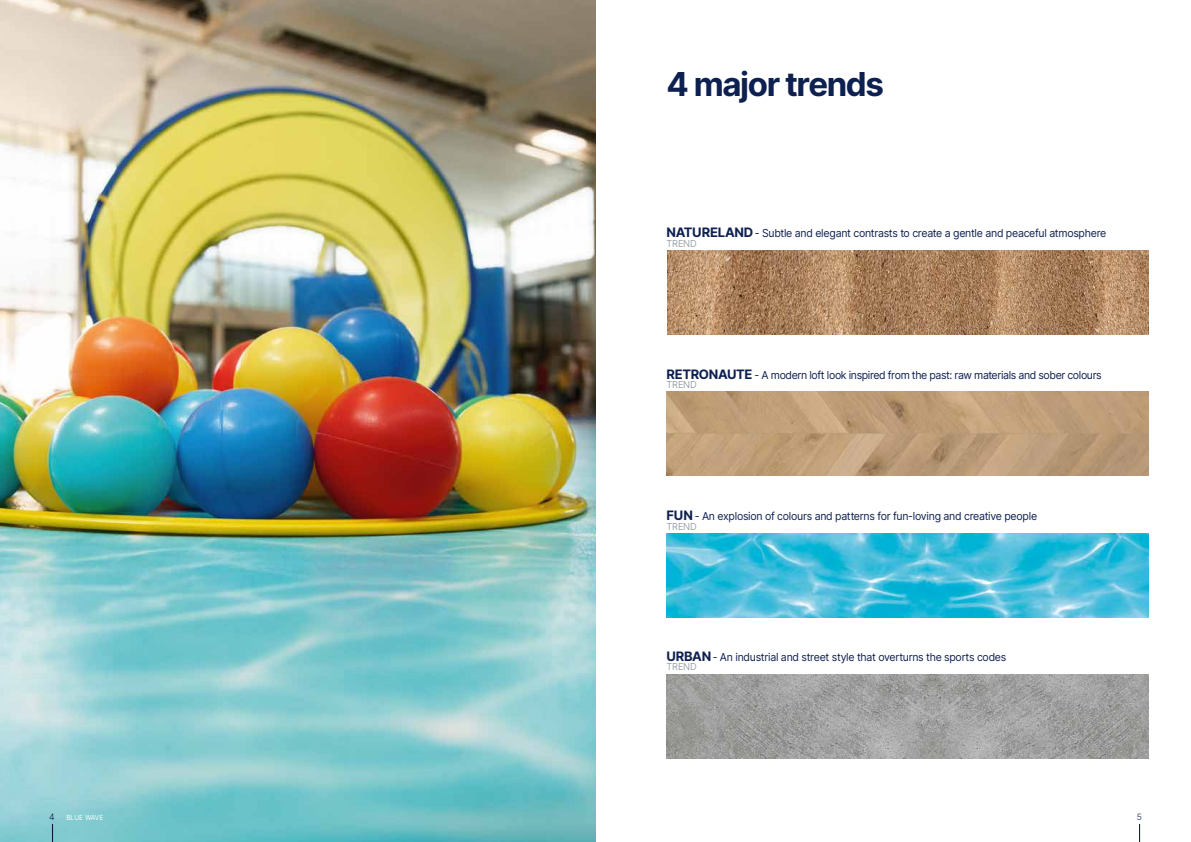
<style>
.page{position:relative;width:1191px;height:842px;background:#fff}
.page>*{position:absolute;margin:0;border:0;box-sizing:border-box;transform-origin:0 0}
.t1{font:700 33px "Inter";letter-spacing:-.045em;color:#0e2050}
.t2{font:11px "Inter";letter-spacing:-.03em;color:#0e2050;scale:.96 1}
.t3{font:300 9.6px "Inter";letter-spacing:-.005em;color:#808b94;scale:.96 1}
.t4{font:300 8.7px "Inter";color:#0e2050}
.t5{font:7px "Inter";letter-spacing:.01em;color:#fff;scale:.93 1}
.s1{font-weight:700;font-size:13px}
</style>
<div class="page">
<img style="left:0;top:0;width:595px;height:842px">
<img style="left:667px;top:251px;width:481px;height:84px">
<img style="left:666px;top:392px;width:482px;height:84px">
<img style="left:666px;top:534px;width:482px;height:84px">
<img style="left:666px;top:675px;width:482px;height:84px">
<svg style="left:52px;top:824px;width:1px;height:18px"></svg>
<svg style="left:1139px;top:824px;width:1px;height:18px"></svg>
<h1 class="t1" style="left:666px;top:60px;width:219px">4 major trends</h1>
<p class="t2" style="left:666px;top:225px;width:460px"><span class="s1">NATURELAND</span>- Subtle and elegant contrasts to create a gentle and peaceful atmosphere</p>
<p class="t3" style="left:666px;top:236px;width:33px">TREND</p>
<p class="t2" style="left:666px;top:367px;width:455px"><span class="s1">RETRONAUTE</span> - A modern loft look inspired from the past: raw materials and sober colours</p>
<p class="t3" style="left:666px;top:378px;width:33px">TREND</p>
<p class="t2" style="left:666px;top:508px;width:387px"><span class="s1">FUN</span> - An explosion of colours and patterns for fun-loving and creative people</p>
<p class="t3" style="left:666px;top:519px;width:33px">TREND</p>
<p class="t2" style="left:666px;top:649px;width:355px"><span class="s1">URBAN</span>- An industrial and street style that overturns the sports codes</p>
<p class="t3" style="left:666px;top:659px;width:33px">TREND</p>
<p class="t4" style="left:49px;top:810px;width:7px">4</p>
<p class="t4" style="left:1136px;top:810px;width:7px">5</p>
<p class="t5" style="left:66px;top:813px;width:41px">BLUE WAVE</p>
</div>
